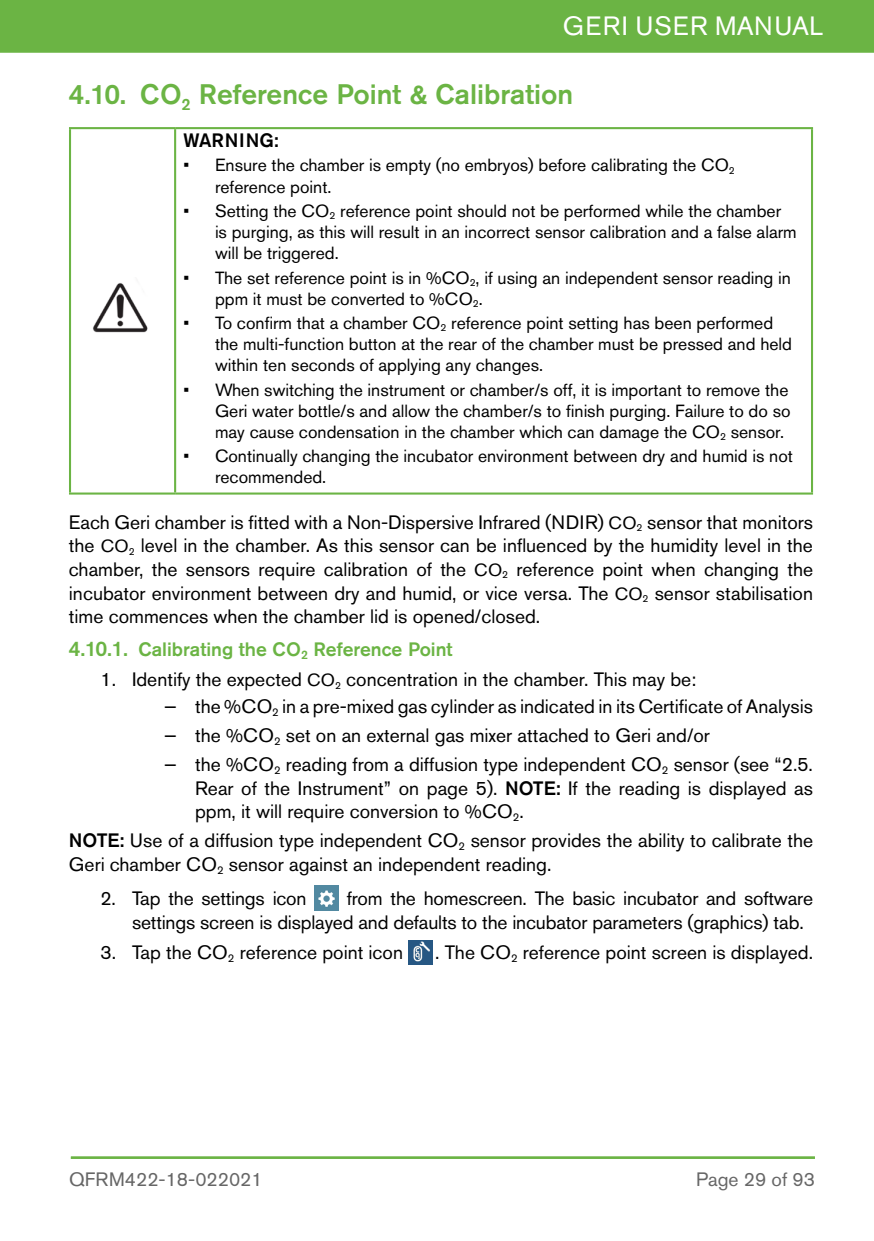
<style>
.page{position:relative;width:874px;height:1241px;background:#fff}
.page>*{position:absolute;margin:0;border:0;box-sizing:border-box;transform-origin:0 0}
.t1{font:500 28px "Akzidenz Grotesk Std";color:#6bb444}
.t2{font:26.25px "Akzidenz Grotesk Std";letter-spacing:.035em;color:#fff}
.NORMAL_LAST_LINE{font:19.25px/23.6px "Akzidenz Grotesk Std";color:#000;text-align:justify}
.t3{font:500 19.25px "Akzidenz Grotesk Std";color:#6bb444}
.t4{font:19.25px "Akzidenz Grotesk Std";color:#666}
.WARNING_TABLE_BOLD{font:500 19.25px "Akzidenz Grotesk Std";letter-spacing:.02em;color:#000}
.t5{font:17.5px/21px "Akzidenz Grotesk Std";color:#000}
.s1{font-size:17.5px}
.s2{font-size:21px}
.s3{font-weight:500}
</style>
<div class="page">
<div style="left:0;top:0;width:873px;height:53px;background:#6bb444"></div>
<hr style="left:71px;top:1156px;width:743px;height:1px;background:#6bb444">
<hr style="left:71px;top:1157px;width:743px;height:1px;background:#6bb444">
<hr style="left:69px;top:127px;width:106px;height:2px;background:#6bb444">
<hr style="left:69px;top:129px;width:2px;height:363px;background:#6bb444">
<hr style="left:175px;top:127px;width:637px;height:2px;background:#6bb444">
<hr style="left:810px;top:129px;width:2px;height:363px;background:#6bb444">
<hr style="left:69px;top:492px;width:106px;height:2px;background:#6bb444">
<hr style="left:175px;top:492px;width:637px;height:2px;background:#6bb444">
<hr style="left:174px;top:129px;width:2px;height:363px;background:#6bb444">
<img style="left:93px;top:283px;width:55px;height:50px">
<img style="left:314px;top:885px;width:25px;height:25px">
<img style="left:408px;top:940px;width:24px;height:24px">
<h2 class="t2" style="left:562px;top:11px;width:262px">GERI USER MANUAL</h2>
<p class="t1" style="left:69px;top:77px;width:505px">4.10. CO<sub>2</sub> Reference Point &amp; Calibration</p>
<p class="WARNING_TABLE_BOLD" style="left:183px;top:128px;width:97px">WARNING:</p>
<p class="t5" style="left:215px;top:155px;width:521px;text-indent:-32px">• Ensure the chamber is empty (no embryos) before calibrating the CO<sub>2 </sub>reference point.</p>
<p class="t5" style="left:215px;top:200px;width:583px;text-indent:-32px">• Setting the CO<sub>2</sub> reference point should not be performed while the chamber is purging, as this will result in an incorrect sensor calibration and a false alarm will be triggered.</p>
<p class="t5" style="left:215px;top:267px;width:577px;text-indent:-32px">• The set reference point is in %CO<sub>2</sub>, if using an independent sensor reading in ppm it must be converted to %CO<sub>2</sub>.</p>
<p class="t5" style="left:215px;top:312px;width:578px;text-indent:-32px">• To confirm that a chamber CO<sub>2</sub> reference point setting has been performed the multi-function button at the rear of the chamber must be pressed and held within ten seconds of applying any changes.</p>
<p class="t5" style="left:215px;top:379px;width:577px;text-align:justify;text-indent:-32px">• When switching the instrument or chamber/s off, it is important to remove the Geri water bottle/s and allow the chamber/s to finish purging. Failure to do so may cause condensation in the chamber which can damage the CO<sub>2</sub> sensor.</p>
<p class="t5" style="left:215px;top:445px;width:579px;text-indent:-32px">• Continually changing the incubator environment between dry and humid is not recommended.</p>
<p class="NORMAL_LAST_LINE" style="left:69px;top:510px;width:745px">Each Geri chamber is fitted with a Non-Dispersive Infrared (NDIR) <span class="s1">CO</span><sub>2</sub> sensor that monitors the <span class="s1">CO</span><sub>2</sub> level in the chamber. As this sensor can be influenced by the humidity level in the chamber, the sensors require calibration of the <span class="s1">CO</span><sub>2</sub> reference point when changing the incubator environment between dry and humid, or vice versa. The <span class="s1">CO</span><sub>2</sub> sensor stabilisation time commences when the chamber lid is opened/closed.</p>
<p class="t3" style="left:69px;top:637px;width:385px"><span class="s2">4.10.1.</span> Calibrating the CO<sub>2</sub> Reference Point</p>
<p class="NORMAL_LAST_LINE" style="left:100px;top:667px;width:597px">1. Identify the expected <span class="s1">CO</span><sub>2</sub> concentration in the chamber. This may be:</p>
<p class="NORMAL_LAST_LINE" style="left:163px;top:694px;width:650px">− the %CO<sub>2</sub> in a pre-mixed gas cylinder as indicated in its Certificate of Analysis</p>
<p class="NORMAL_LAST_LINE" style="left:163px;top:723px;width:547px">− the %CO<sub>2</sub> set on an external gas mixer attached to Geri and/or</p>
<p class="NORMAL_LAST_LINE" style="left:195px;top:752px;width:619px;text-indent:-32px">− the %CO<sub>2</sub> reading from a diffusion type independent CO<sub>2</sub> sensor (see “2.5.<br>Rear of the Instrument” on page 5). <span class="s3">NOTE:</span> If the reading is displayed as ppm, it will require conversion to %CO<sub>2</sub>.</p>
<p class="NORMAL_LAST_LINE" style="left:69px;top:828px;width:745px"><span class="s3">NOTE:</span> Use of a diffusion type independent CO<sub>2</sub> sensor provides the ability to calibrate the<br>Geri chamber CO<sub>2</sub> sensor against an independent reading.</p>
<p class="NORMAL_LAST_LINE" style="left:100px;top:886px;width:207px">2. Tap the settings icon</p>
<p class="NORMAL_LAST_LINE" style="left:132px;top:886px;width:682px;text-indent:215px">from the homescreen. The basic incubator and software settings screen is displayed and defaults to the incubator parameters (graphics) tab.</p>
<p class="NORMAL_LAST_LINE" style="left:100px;top:940px;width:304px">3. Tap the CO<sub>2</sub> reference point icon</p>
<p class="NORMAL_LAST_LINE" style="left:435px;top:940px;width:379px">. The CO<sub>2</sub> reference point screen is displayed.</p>
<p class="t4" style="left:69px;top:1167px;width:195px">QFRM422-18-022021</p>
<p class="t4" style="left:695px;top:1167px;width:120px">Page 29 of 93</p>
</div>
